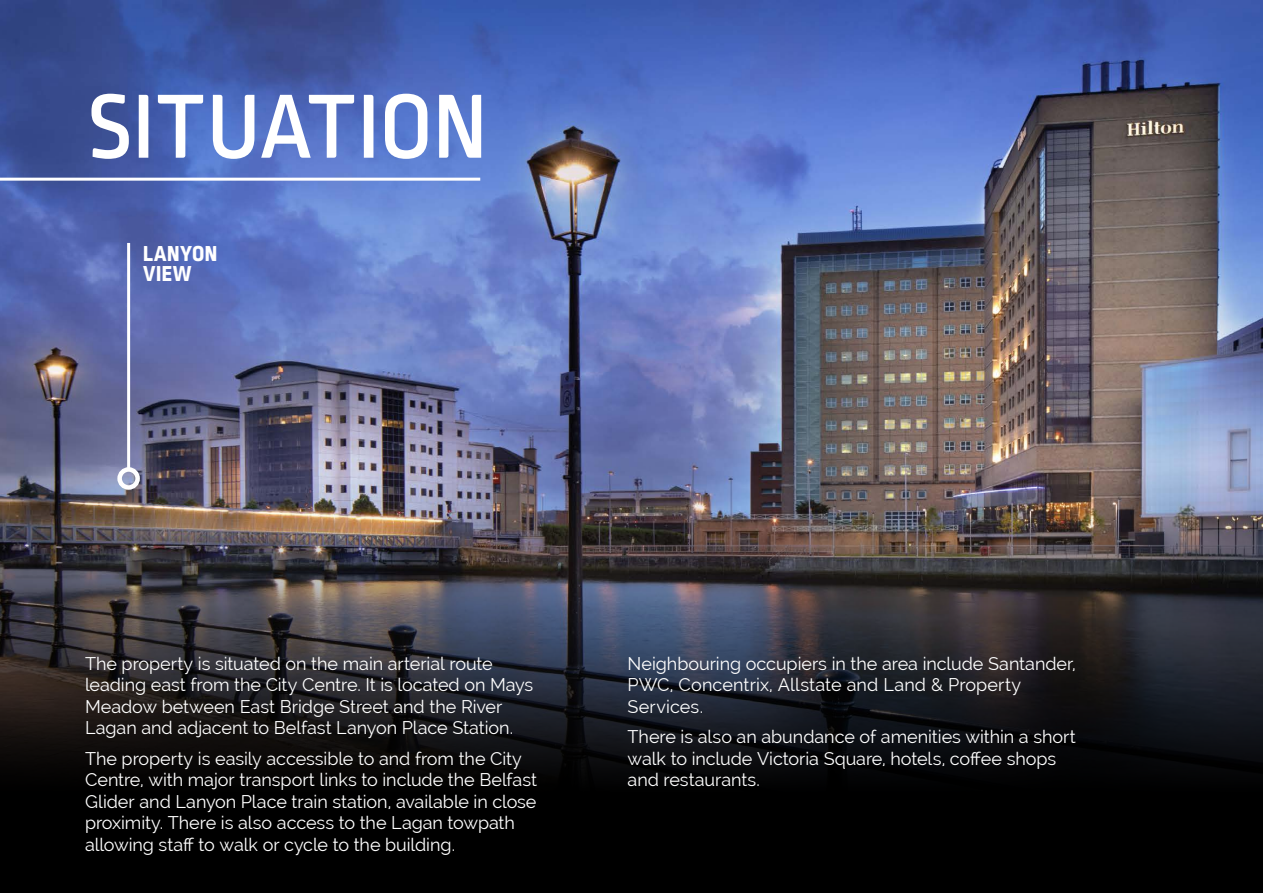
<style>
.page{position:relative;width:1263px;height:893px;background:#fff}
.page>*{position:absolute;margin:0;border:0;box-sizing:border-box;transform-origin:0 0}
.t1{font:500 96px "Ropa Mix Pro";color:#fff}
.t2{font:800 22.8px/19.5px "Ropa Mix Pro";letter-spacing:.025em;color:#fff}
.t3{font:18px/21.6px "Raleway";letter-spacing:-.005em;color:#fff}
</style>
<div class="page">
<img style="left:0;top:0;width:1263px;height:404px">
<img style="left:0;top:404px;width:1263px;height:489px">
<hr style="left:127px;top:243px;width:3px;height:226px;background:#fff">
<div style="left:117px;top:467px;width:23px;height:23px;border:4px solid #fff;border-radius:50%"></div>
<hr style="left:0;top:178px;width:480px;height:3px;background:#fff">
<h1 class="t1" style="left:88px;top:74px;width:401px">SITUATION</h1>
<p class="t2" style="left:143px;top:245px;width:75px">LANYON<br>VIEW</p>
<p class="t3" style="left:85px;top:652px;width:450px">The property is situated on the main arterial route leading east from the City Centre. It is located on Mays Meadow between East Bridge Street and the River Lagan and adjacent to Belfast Lanyon Place Station.</p>
<p class="t3" style="left:85px;top:747px;width:454px">The property is easily accessible to and from the City Centre, with major transport links to include the Belfast Glider and Lanyon Place train station, available in close proximity. There is also access to the Lagan towpath allowing staff to walk or cycle to the building.</p>
<p class="t3" style="left:628px;top:652px;width:450px">Neighbouring occupiers in the area include Santander,<br>PWC, Concentrix, Allstate and Land &amp; Property<br>Services.</p>
<p class="t3" style="left:628px;top:726px;width:450px">There is also an abundance of amenities within a short walk to include Victoria Square, hotels, coffee shops and restaurants.</p>
</div>
